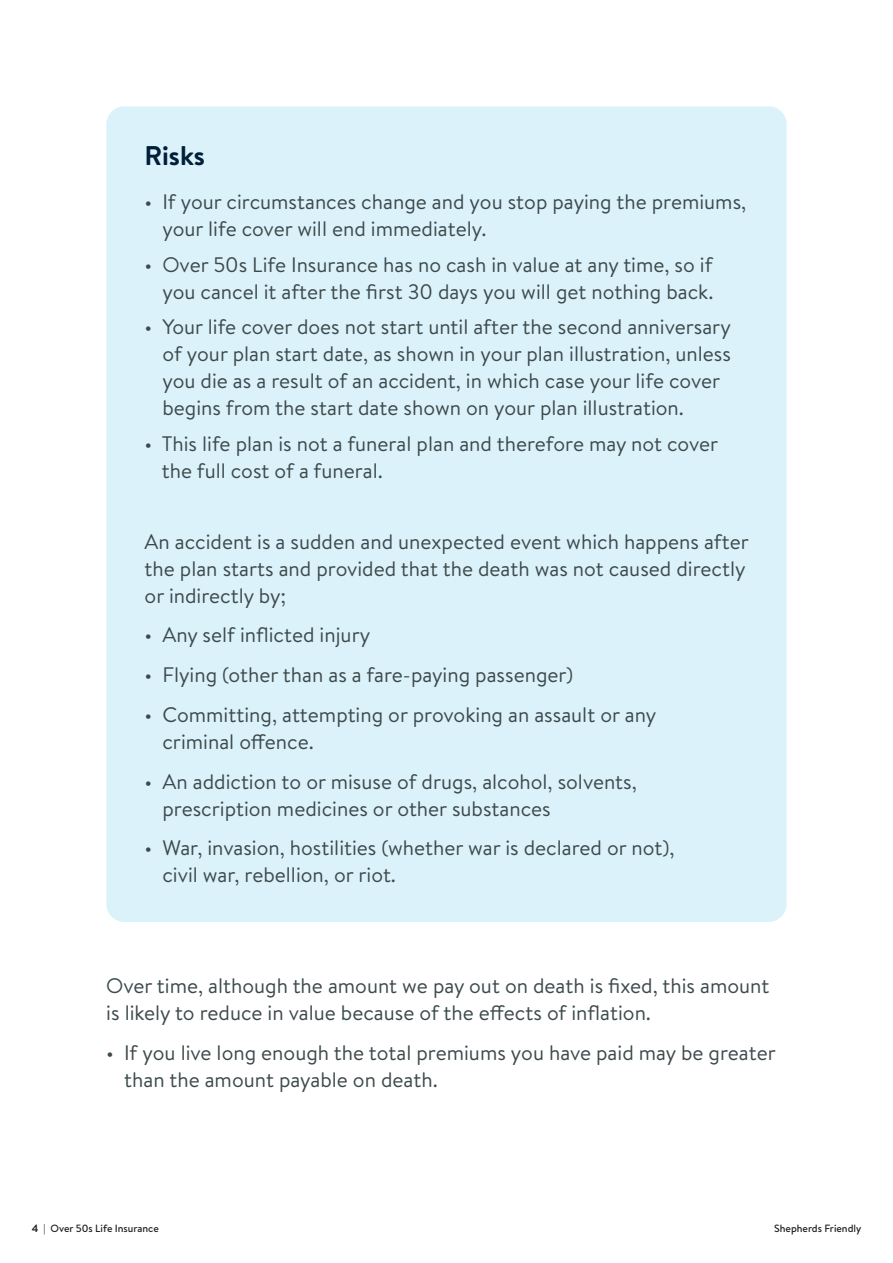
<style>
.page{position:relative;width:893px;height:1263px;background:#fff}
.page>*{position:absolute;margin:0;border:0;box-sizing:border-box;transform-origin:0 0}
.BODY{font:700 27px "Brandon Text";letter-spacing:-.005em;color:#011f39}
.BODY-2{font:21px/27px "Brandon Text";color:#3d4a4c}
.t1{font:500 10.5px "Brandon Text";color:#231f20}
.s1{font-weight:700}
</style>
<div class="page">
<div style="left:106px;top:106px;width:681px;height:816px;background:#dcf2fa;border-radius:18px"></div>
<p class="BODY" style="left:145px;top:137px;width:62px">Risks</p>
<p class="BODY-2" style="left:162px;top:187px;width:585px;text-indent:-18px">• If your circumstances change and you stop paying the premiums, your life cover will end immediately.</p>
<p class="BODY-2" style="left:145px;top:250px;width:570px;text-align:right">• Over 50s Life Insurance has no cash in value at any time, so if you cancel it after the first 30 days you will get nothing back.</p>
<p class="BODY-2" style="left:162px;top:313px;width:570px;text-indent:-18px">• Your life cover does not start until after the second anniversary of your plan start date, as shown in your plan illustration, unless you die as a result of an accident, in which case your life cover begins from the start date shown on your plan illustration.</p>
<p class="BODY-2" style="left:162px;top:429px;width:558px;text-indent:-17px">• This life plan is not a funeral plan and therefore may not cover the full cost of a funeral.</p>
<p class="BODY-2" style="left:145px;top:527px;width:606px">An accident is a sudden and unexpected event which happens after the plan starts and provided that the death was not caused directly or indirectly by;</p>
<p class="BODY-2" style="left:145px;top:621px;width:227px">• Any self inflicted injury</p>
<p class="BODY-2" style="left:145px;top:661px;width:430px">• Flying (other than as a fare-paying passenger)</p>
<p class="BODY-2" style="left:162px;top:700px;width:495px;text-indent:-18px">• Committing, attempting or provoking an assault or any criminal offence.</p>
<p class="BODY-2" style="left:162px;top:767px;width:476px;text-indent:-18px">• An addiction to or misuse of drugs, alcohol, solvents, prescription medicines or other substances</p>
<p class="BODY-2" style="left:162px;top:834px;width:514px;text-indent:-18px">• War, invasion, hostilities (whether war is declared or not), civil war, rebellion, or riot.</p>
<p class="BODY-2" style="left:106px;top:971px;width:664px">Over time, although the amount we pay out on death is fixed, this amount is likely to reduce in value because of the effects of inflation.</p>
<p class="BODY-2" style="left:124px;top:1038px;width:653px;text-indent:-18px">• If you live long enough the total premiums you have paid may be greater than the amount payable on death.</p>
<p class="t1" style="left:32px;top:1221px;width:128px"><span class="s1">4</span> | Over 50s Life Insurance</p>
<p class="t1" style="left:774px;top:1221px;width:89px">Shepherds Friendly</p>
</div>
